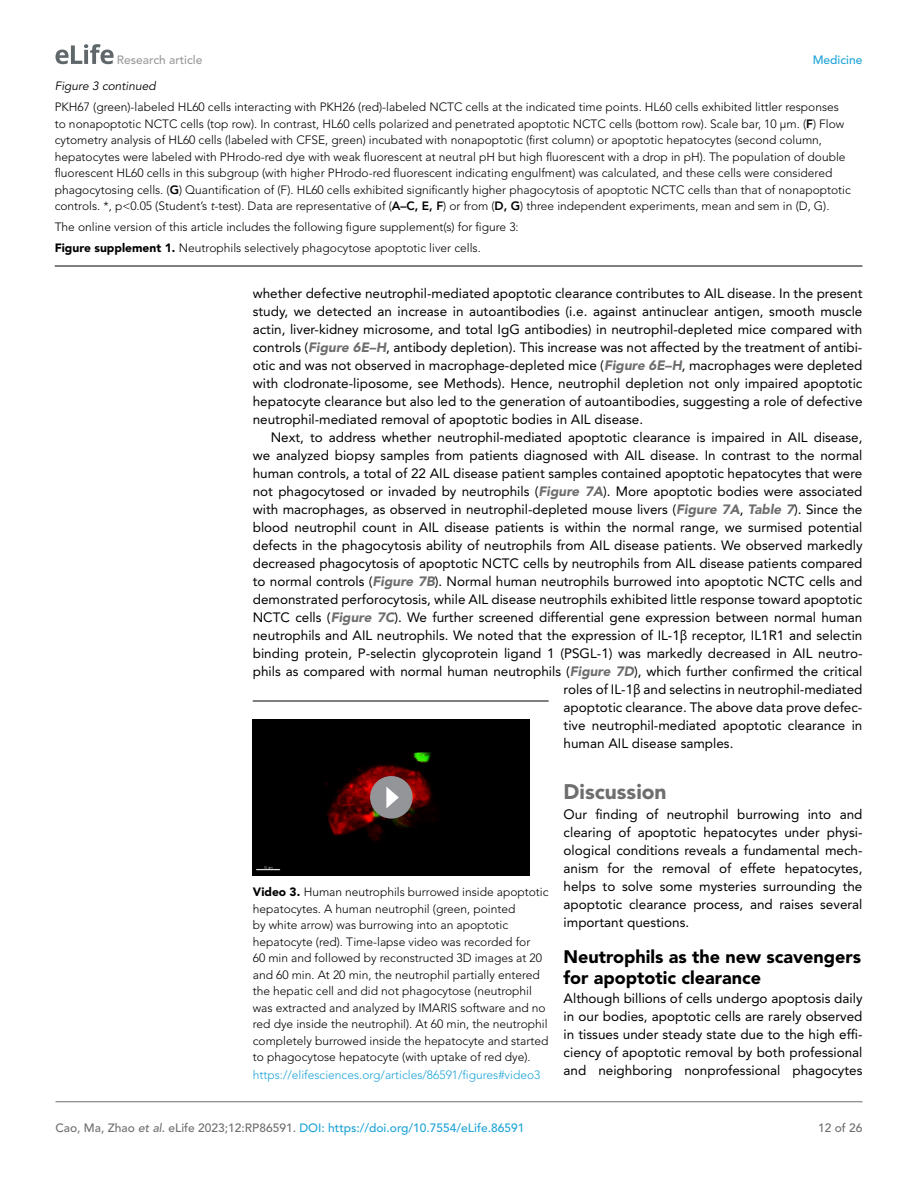
<style>
.page{position:relative;width:918px;height:1188px;background:#fff}
.page>*{position:absolute;margin:0;border:0;box-sizing:border-box;transform-origin:0 0}
.t1{font:900 21px "Avenir LT Std";color:#6e6e70}
.t2{font:900 18px/21px "Avenir LT Std";color:#000}
.t3{font:13.5px/18px "Avenir LT Std";color:#000;text-align:justify}
.t4{font:300 12px/16.5px "Avenir LT Std";color:#000}
.t5{font:500 12px "Avenir LT Std";color:#1ea4d7}
.t6{font:300 12px "Avenir LT Std";color:#1ea4d7}
.t7{font:italic 12px "Avenir LT Std";color:#000}
.t8{font:500 12px "Avenir LT Std";color:#9a9a9a}
.t9{font:500 12px "Avenir LT Std";color:#6e6e70}
.s1{font-weight:800}
.s2{font-style:italic}
.s3{font-weight:900}
.s4{font-weight:900;font-style:italic;color:#6e6e70}
.s5{font-family:"Segoe UI"}
.s6{color:#6e6e70}
.s7{font-style:italic;color:#6e6e70}
</style>
<div class="page">
<svg style="left:56px;top:44px;width:58px;height:20px"></svg>
<hr style="left:56px;top:1101px;width:806px;height:1px;background:#6e6e70">
<hr style="left:55px;top:266px;width:807px;height:1px;background:#000">
<hr style="left:253px;top:701px;width:296px;height:1px;background:#000">
<img style="left:253px;top:719px;width:277px;height:156px">
<div style="left:370px;top:776px;width:43px;height:43px;background:#939598;border-radius:50%"></div>
<svg style="left:386px;top:787px;width:13px;height:21px"></svg>
<p class="t8" style="left:117px;top:53px;width:87px">Research article</p>
<p class="t5" style="left:813px;top:53px;width:51px">Medicine</p>
<p class="t7" style="left:55px;top:79px;width:103px">Figure 3 continued</p>
<p class="t4" style="left:55px;top:99px;width:798px">PKH67 (green)-labeled HL60 cells interacting with PKH26 (red)-labeled NCTC cells at the indicated time points. HL60 cells exhibited littler responses to nonapoptotic NCTC cells (top row). In contrast, HL60 cells polarized and penetrated apoptotic NCTC cells (bottom row). Scale bar, 10 µm. (<span class="s1">F</span>) Flow cytometry analysis of HL60 cells (labeled with CFSE, green) incubated with nonapoptotic (first column) or apoptotic hepatocytes (second column, hepatocytes were labeled with PHrodo-red dye with weak fluorescent at neutral pH but high fluorescent with a drop in pH). The population of double fluorescent HL60 cells in this subgroup (with higher PHrodo-red fluorescent indicating engulfment) was calculated, and these cells were considered phagocytosing cells. (<span class="s1">G</span>) Quantification of (F). HL60 cells exhibited significantly higher phagocytosis of apoptotic NCTC cells than that of nonapoptotic controls. *, p&lt;0.05 (Student’s <span class="s2">t</span>-test). Data are representative of (<span class="s1">A–C, E, F</span>) or from (<span class="s1">D, G</span>) three independent experiments, mean and sem in (D, G).</p>
<p class="t4" style="left:55px;top:217px;width:466px;line-height:21px">The online version of this article includes the following figure supplement(s) for figure 3:<br><span class="s3">Figure supplement 1.</span> Neutrophils selectively phagocytose apoptotic liver cells.</p>
<p class="t3" style="left:253px;top:285px;width:611px">whether defective neutrophil-mediated apoptotic clearance contributes to AIL disease. In the present study, we detected an increase in autoantibodies (i.e. against antinuclear antigen, smooth muscle actin, liver-kidney microsome, and total IgG antibodies) in neutrophil-depleted mice compared with controls (<span class="s4">Figure 6E–H</span>, antibody depletion). This increase was not affected by the treatment of antibi&shy;otic and was not observed in macrophage-depleted mice (<span class="s4">Figure 6E–H</span>, macrophages were depleted with clodronate-liposome, see Methods). Hence, neutrophil depletion not only impaired apoptotic hepatocyte clearance but also led to the generation of autoantibodies, suggesting a role of defective neutrophil-mediated removal of apoptotic bodies in AIL disease.</p>
<p class="t3" style="left:271px;top:429px;width:593px">Next, to address whether neutrophil-mediated apoptotic clearance is impaired in AIL disease,</p>
<p class="t3" style="left:253px;top:447px;width:611px">we analyzed biopsy samples from patients diagnosed with AIL disease. In contrast to the normal</p>
<p class="t3" style="left:253px;top:465px;width:611px">human controls, a total of 22 AIL disease patient samples contained apoptotic hepatocytes that were</p>
<p class="t3" style="left:253px;top:483px;width:611px">not phagocytosed or invaded by neutrophils (<span class="s4">Figure 7A</span>). More apoptotic bodies were associated</p>
<p class="t3" style="left:253px;top:501px;width:611px">with macrophages, as observed in neutrophil-depleted mouse livers (<span class="s4">Figure 7A</span>, <span class="s4">Table 7</span>). Since the</p>
<p class="t3" style="left:253px;top:519px;width:611px">blood neutrophil count in AIL disease patients is within the normal range, we surmised potential</p>
<p class="t3" style="left:253px;top:537px;width:611px">defects in the phagocytosis ability of neutrophils from AIL disease patients. We observed markedly</p>
<p class="t3" style="left:253px;top:555px;width:611px">decreased phagocytosis of apoptotic NCTC cells by neutrophils from AIL disease patients compared</p>
<p class="t3" style="left:253px;top:573px;width:611px">to normal controls (<span class="s4">Figure 7B</span>). Normal human neutrophils burrowed into apoptotic NCTC cells and</p>
<p class="t3" style="left:253px;top:591px;width:611px">demonstrated perforocytosis, while AIL disease neutrophils exhibited little response toward apoptotic</p>
<p class="t3" style="left:253px;top:609px;width:611px">NCTC cells (<span class="s4">Figure 7C</span>). We further screened differential gene expression between normal human</p>
<p class="t3" style="left:253px;top:627px;width:611px">neutrophils and AIL neutrophils. We noted that the expression of IL-1<span class="s5">β</span> receptor, IL1R1 and selectin</p>
<p class="t3" style="left:253px;top:645px;width:611px">binding protein, P-selectin glycoprotein ligand 1 (PSGL-1) was markedly decreased in AIL neutro-</p>
<p class="t3" style="left:253px;top:663px;width:611px">phils as compared with normal human neutrophils (<span class="s4">Figure 7D</span>), which further confirmed the critical</p>
<p class="t3" style="left:564px;top:681px;width:300px">roles of IL-1<span class="s5">β</span> and selectins in neutrophil-mediated</p>
<p class="t3" style="left:564px;top:699px;width:300px">apoptotic clearance. The above data prove defec-</p>
<p class="t3" style="left:564px;top:717px;width:300px">tive neutrophil-mediated apoptotic clearance in</p>
<p class="t3" style="left:564px;top:735px;width:171px">human AIL disease samples.</p>
<h1 class="t1" style="left:564px;top:779px;width:105px">Discussion</h1>
<p class="t3" style="left:564px;top:805px;width:300px">Our finding of neutrophil burrowing into and clearing of apoptotic hepatocytes under physi&shy;ological conditions reveals a fundamental mech&shy;anism for the removal of effete hepatocytes, helps to solve some mysteries surrounding the apoptotic clearance process, and raises several important questions.</p>
<h2 class="t2" style="left:564px;top:946px;width:299px">Neutrophils as the new scavengers for apoptotic clearance</h2>
<p class="t3" style="left:564px;top:990px;width:300px">Although billions of cells undergo apoptosis daily in our bodies, apoptotic cells are rarely observed in tissues under steady state due to the high effi&shy;ciency of apoptotic removal by both professional and neighboring nonprofessional phagocytes</p>
<p class="t4" style="left:253px;top:884px;width:297px"><span class="s3">Video 3.</span> Human neutrophils burrowed inside apoptotic hepatocytes. A human neutrophil (green, pointed<br>by white arrow) was burrowing into an apoptotic hepatocyte (red). Time-lapse video was recorded for<br>60 min and followed by reconstructed 3D images at 20 and 60 min. At 20 min, the neutrophil partially entered the hepatic cell and did not phagocytose (neutrophil was extracted and analyzed by IMARIS software and no red dye inside the neutrophil). At 60 min, the neutrophil completely burrowed inside the hepatocyte and started to phagocytose hepatocyte (with uptake of red dye).</p>
<p class="t6" style="left:253px;top:1068px;width:289px">https://elifesciences.org/articles/86591/figures#video3</p>
<p class="t5" style="left:56px;top:1121px;width:470px"><span class="s6">Cao, Ma, Zhao</span> <span class="s7">et al</span><span class="s6">. eLife 2023;12:RP86591.</span> DOI: https://doi.org/10.7554/eLife.86591</p>
<p class="t9" style="left:818px;top:1121px;width:46px">12 of 26</p>
</div>
